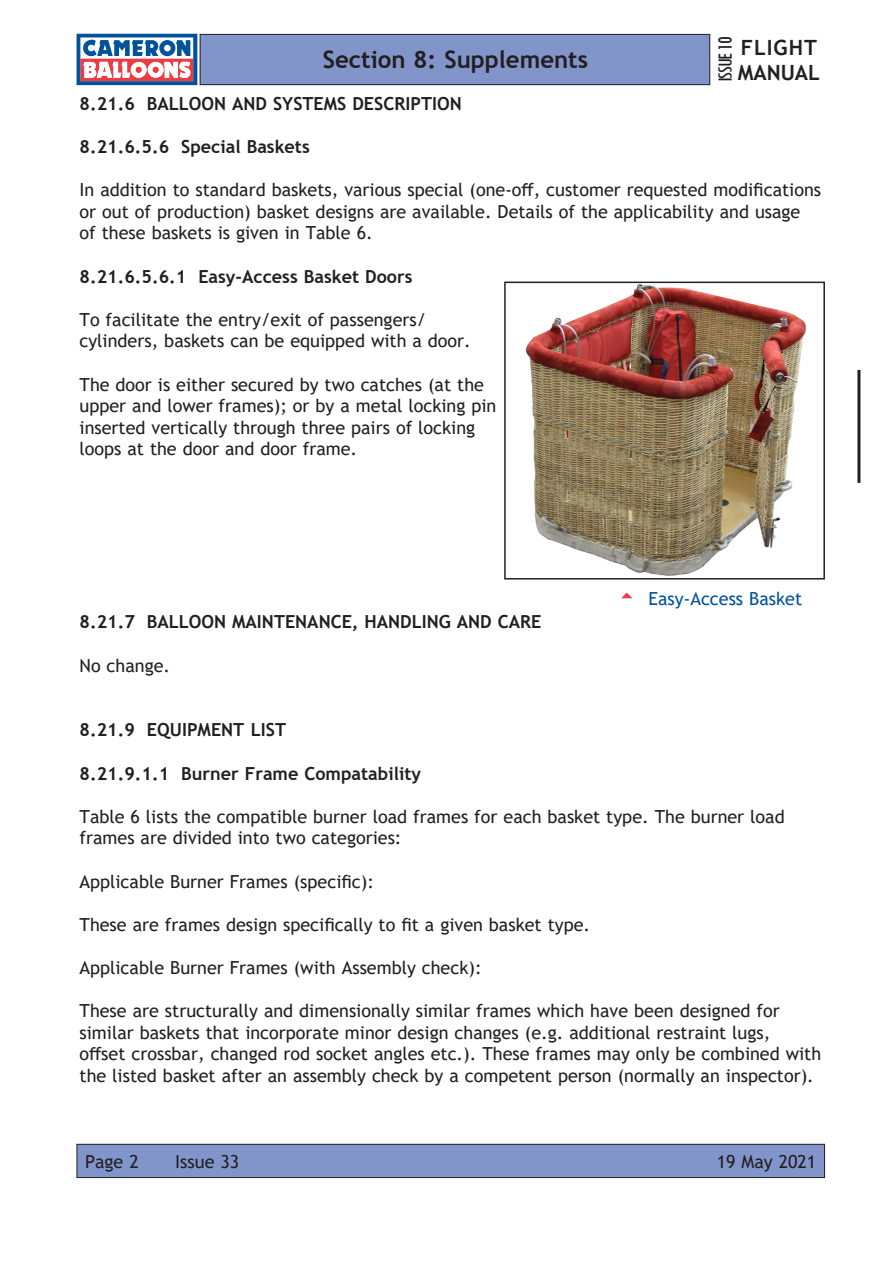
<style>
.page{position:relative;width:893px;height:1263px;background:#fff}
.page>*{position:absolute;margin:0;border:0;box-sizing:border-box;transform-origin:0 0}
.t1{font:700 24px "Trebuchet MS";color:#231f20}
.t2{font:700 21px "Trebuchet MS";letter-spacing:.025em;color:#231f20}
.t3{font:condensed 21px "Tw Cen";letter-spacing:-.05em;color:#231f20}
.t4{font:18px/21.6px "Trebuchet MS";color:#231f20}
.t5{font:700 18px "Trebuchet MS";color:#231f20}
.t6{font:18px "Trebuchet MS";color:#01529b}
</style>
<div class="page">
<div style="left:77px;top:1144px;width:748px;height:33px;background:#8295cb"></div>
<div style="left:77px;top:1144px;width:748px;height:34px;border:1px solid #231f20"></div>
<div style="left:200px;top:34px;width:510px;height:51px;background:#8295cb"></div>
<div style="left:200px;top:34px;width:510px;height:51px;border:1px solid #231f20"></div>
<svg style="left:77px;top:34px;width:120px;height:51px"></svg>
<img style="left:525px;top:285px;width:281px;height:291px">
<div style="left:504px;top:282px;width:321px;height:297px;border:2px solid #231f20"></div>
<hr style="left:857px;top:370px;width:3px;height:113px;background:#231f20">
<h1 class="t1" style="left:323px;top:45px;width:267px">Section 8: Supplements</h1>
<p class="t3" style="left:712px;top:82px;width:47px;rotate:-90deg">ISSUE10</p>
<p class="t2" style="left:741px;top:34px;width:78px">FLIGHT</p>
<p class="t2" style="left:738px;top:59px;width:84px">MANUAL</p>
<p class="t5" style="left:80px;top:92px;width:384px">8.21.6 BALLOON AND SYSTEMS DESCRIPTION</p>
<p class="t5" style="left:80px;top:135px;width:232px">8.21.6.5.6 Special Baskets</p>
<p class="t4" style="left:80px;top:179px;width:743px">In addition to standard baskets, various special (one-off, customer requested modifications or out of production) basket designs are available. Details of the applicability and usage of these baskets is given in Table 6.</p>
<p class="t5" style="left:80px;top:265px;width:334px">8.21.6.5.6.1 Easy-Access Basket Doors</p>
<p class="t4" style="left:80px;top:309px;width:393px">To facilitate the entry/exit of passengers/ cylinders, baskets can be equipped with a door.</p>
<p class="t4" style="left:80px;top:373px;width:418px">The door is either secured by two catches (at the upper and lower frames); or by a metal locking pin inserted vertically through three pairs of locking loops at the door and door frame.</p>
<p class="t5" style="left:80px;top:611px;width:463px">8.21.7 BALLOON MAINTENANCE, HANDLING AND CARE</p>
<p class="t4" style="left:80px;top:654px;width:92px">No change.</p>
<p class="t6" style="left:648px;top:588px;width:155px">Easy-Access Basket</p>
<p class="t5" style="left:80px;top:719px;width:208px">8.21.9 EQUIPMENT LIST</p>
<p class="t5" style="left:80px;top:762px;width:343px">8.21.9.1.1 Burner Frame Compatability</p>
<p class="t4" style="left:80px;top:805px;width:707px">Table 6 lists the compatible burner load frames for each basket type. The burner load frames are divided into two categories:</p>
<p class="t4" style="left:80px;top:870px;width:296px">Applicable Burner Frames (specific):</p>
<p class="t4" style="left:80px;top:913px;width:512px">These are frames design specifically to fit a given basket type.</p>
<p class="t4" style="left:80px;top:957px;width:404px">Applicable Burner Frames (with Assembly check):</p>
<p class="t4" style="left:80px;top:1000px;width:743px">These are structurally and dimensionally similar frames which have been designed for similar baskets that incorporate minor design changes (e.g. additional restraint lugs,<br>offset crossbar, changed rod socket angles etc.). These frames may only be combined with the listed basket after an assembly check by a competent person (normally an inspector).</p>
<p class="t4" style="left:85px;top:1150px;width:55px">Page 2</p>
<p class="t4" style="left:175px;top:1150px;width:66px">Issue 33</p>
<p class="t4" style="left:717px;top:1150px;width:101px">19 May 2021</p>
</div>
